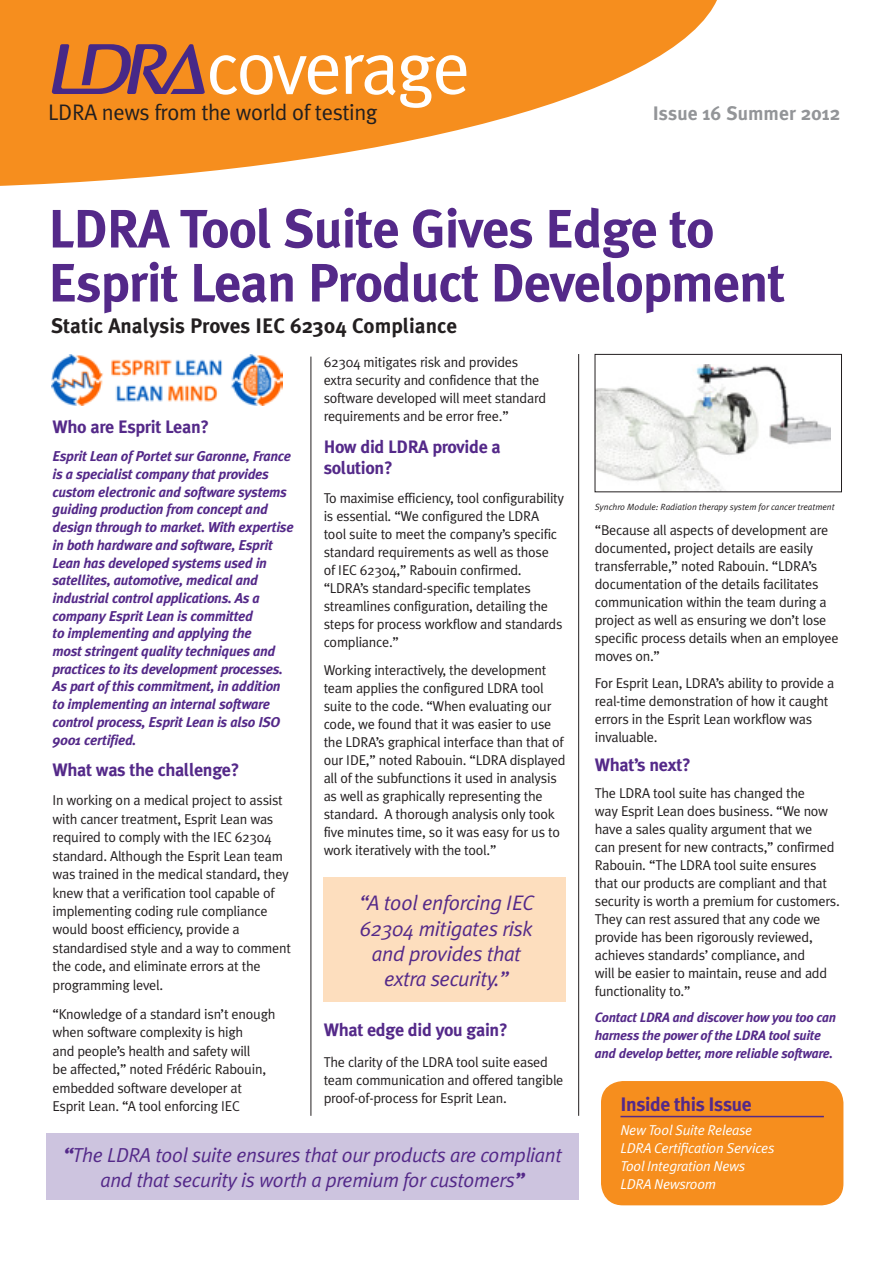
<style>
.page{position:relative;width:893px;height:1263px;background:#fff}
.page>*{position:absolute;margin:0;border:0;box-sizing:border-box;transform-origin:0 0}
.t1{font:75.6px "Meta Plus Normal";letter-spacing:-.04em;color:#fff}
.t2{font:700 54px/54px "Meta Plus";letter-spacing:-.02em;color:#542989}
.t3{font:22.5px "Meta Plus Normal";letter-spacing:-.02em;color:#231f20}
.t4{font:italic 21px/25.2px "Meta Plus Normal";letter-spacing:-.02em;color:#542989;text-align:center}
.t5{font:700 21px "Meta Plus";color:#231f20}
.t6{font:italic 20.25px/24.3px "Meta Plus Normal";letter-spacing:-.02em;color:#542989;text-align:center}
.t7{font:700 19.5px "Meta Plus";color:#939598}
.t8{font:700 19.5px "Meta Plus";letter-spacing:-.02em;color:#542989}
.t9{font:700 18px/21px "Meta Plus";letter-spacing:-.02em;color:#542989}
.t10{font:14.25px/18px "Meta Plus Normal";letter-spacing:-.02em;color:#231f20}
.t11{font:italic 700 14.25px/17.7px "Meta Plus";letter-spacing:-.02em;color:#542989}
.t12{font:italic 14.25px "Meta Plus Normal";letter-spacing:-.02em;color:#fff}
.t13{font:italic 700 13.5px/18px "Meta Plus";letter-spacing:-.02em;color:#542989}
.t14{font:italic 9px "Meta Plus Normal";color:#231f20}
.s1{font-family:"Meta Plus";font-weight:700}
</style>
<div class="page">
<div style="left:46px;top:1133px;width:533px;height:66px;background:#cdc4df"></div>
<svg style="left:0;top:0;width:717px;height:186px;fill:#f68e1e"></svg>
<svg style="left:52px;top:44px;width:153px;height:50px;background:#a9614b"></svg>
<img style="left:597px;top:364px;width:233px;height:126px">
<div style="left:595px;top:354px;width:247px;height:138px;border:1px solid #231f20"></div>
<hr style="left:311px;top:357px;width:1px;height:759px;background:#231f20">
<hr style="left:578px;top:354px;width:1px;height:762px;background:#231f20">
<div style="left:602px;top:1082px;width:241px;height:122px;background:#f68e1e;border-radius:21px"></div>
<div style="left:601px;top:1081px;width:242px;height:124px;border:2px solid #f68e1e;border-radius:21px"></div>
<hr style="left:620px;top:1116px;width:204px;height:1px;background:#542989">
<div style="left:324px;top:877px;width:242px;height:124px;background:#fddebe"></div>
<img style="left:52px;top:354px;width:230px;height:52px">
<p class="t1" style="left:206px;top:24px;width:266px">coverage</p>
<p class="t3" style="left:48px;top:99px;width:331px">LDRA news from the world of testing</p>
<p class="t7" style="left:653px;top:102px;width:189px">Issue 16 Summer 2012</p>
<p class="t2" style="left:48px;top:202px;width:738px">LDRA Tool Suite Gives Edge to<br>Esprit Lean Product Development</p>
<p class="t5" style="left:51px;top:314px;width:408px">Static Analysis Proves IEC 62304 Compliance</p>
<p class="t9" style="left:53px;top:416px;width:158px">Who are Esprit Lean?</p>
<p class="t11" style="left:53px;top:447px;width:243px">Esprit Lean of Portet sur Garonne, France is a specialist company that provides custom electronic and software systems guiding production from concept and design through to market. With expertise in both hardware and software, Esprit Lean has developed systems used in satellites, automotive, medical and industrial control applications. As a company Esprit Lean is committed<br>to implementing and applying the<br>most stringent quality techniques and practices to its development processes.<br>As part of this commitment, in addition to implementing an internal software control process, Esprit Lean is also ISO 9001 certified.</p>
<p class="t9" style="left:53px;top:759px;width:188px">What was the challenge?</p>
<p class="t10" style="left:53px;top:791px;width:240px;line-height:18.5px">In working on a medical project to assist with cancer treatment, Esprit Lean was required to comply with the IEC 62304 standard. Although the Esprit Lean team was trained in the medical standard, they knew that a verification tool capable of implementing coding rule compliance would boost efficiency, provide a standardised style and a way to comment the code, and eliminate errors at the programming level.</p>
<p class="t10" style="left:53px;top:1004px;width:224px;line-height:18.5px">“Knowledge of a standard isn’t enough when software complexity is high<br>and people’s health and safety will<br>be affected,” noted Frédéric Rabouin, embedded software developer at Esprit Lean. “A tool enforcing IEC</p>
<p class="t10" style="left:324px;top:353px;width:224px">62304 mitigates risk and provides extra security and confidence that the software developed will meet standard requirements and be error free.”</p>
<p class="t9" style="left:324px;top:436px;width:179px">How did LDRA provide a solution?</p>
<p class="t10" style="left:324px;top:488px;width:242px">To maximise efficiency, tool configurability is essential. “We configured the LDRA tool suite to meet the company’s specific standard requirements as well as those<br>of IEC 62304,” Rabouin confirmed. “LDRA’s standard-specific templates streamlines configuration, detailing the steps for process workflow and standards compliance.”</p>
<p class="t10" style="left:324px;top:661px;width:243px">Working interactively, the development team applies the configured LDRA tool suite to the code. “When evaluating our code, we found that it was easier to use the LDRA’s graphical interface than that of our IDE,” noted Rabouin. “LDRA displayed all of the subfunctions it used in analysis as well as graphically representing the standard. A thorough analysis only took five minutes time, so it was easy for us to work iteratively with the tool.”</p>
<p class="t4" style="left:359px;top:890px;width:176px">“A tool enforcing IEC<br>62304 mitigates risk and provides that extra security.”</p>
<p class="t9" style="left:324px;top:1019px;width:186px">What edge did you gain?</p>
<p class="t10" style="left:324px;top:1053px;width:241px">The clarity of the LDRA tool suite eased team communication and offered tangible proof-of-process for Esprit Lean.</p>
<p class="t6" style="left:63px;top:1143px;width:500px"><span class="s1">“</span>The LDRA tool suite ensures that our products are compliant and that security is worth a premium for customers<span class="s1">”</span></p>
<p class="t14" style="left:595px;top:501px;width:241px">Synchro Module: Radiation therapy system for cancer treatment</p>
<p class="t10" style="left:595px;top:521px;width:245px">“Because all aspects of development are documented, project details are easily transferrable,” noted Rabouin. “LDRA’s documentation of the details facilitates communication within the team during a project as well as ensuring we don’t lose specific process details when an employee moves on.”</p>
<p class="t10" style="left:595px;top:674px;width:241px">For Esprit Lean, LDRA’s ability to provide a real-time demonstration of how it caught errors in the Esprit Lean workflow was invaluable.</p>
<p class="t9" style="left:595px;top:754px;width:97px">What’s next?</p>
<p class="t10" style="left:595px;top:784px;width:247px">The LDRA tool suite has changed the<br>way Esprit Lean does business. “We now have a sales quality argument that we<br>can present for new contracts,” confirmed Rabouin. “The LDRA tool suite ensures that our products are compliant and that security is worth a premium for customers.<br>They can rest assured that any code we provide has been rigorously reviewed, achieves standards’ compliance, and<br>will be easier to maintain, reuse and add functionality to.”</p>
<p class="t13" style="left:595px;top:1008px;width:243px">Contact LDRA and discover how you too can harness the power of the LDRA tool suite and develop better, more reliable software.</p>
<p class="t8" style="left:620px;top:1093px;width:133px">Inside this Issue</p>
<p class="t12" style="left:620px;top:1122px;width:133px">New Tool Suite Release</p>
<p class="t12" style="left:620px;top:1140px;width:155px">LDRA Certification Services</p>
<p class="t12" style="left:620px;top:1158px;width:126px">Tool Integration News</p>
<p class="t12" style="left:620px;top:1176px;width:97px">LDRA Newsroom</p>
</div>
